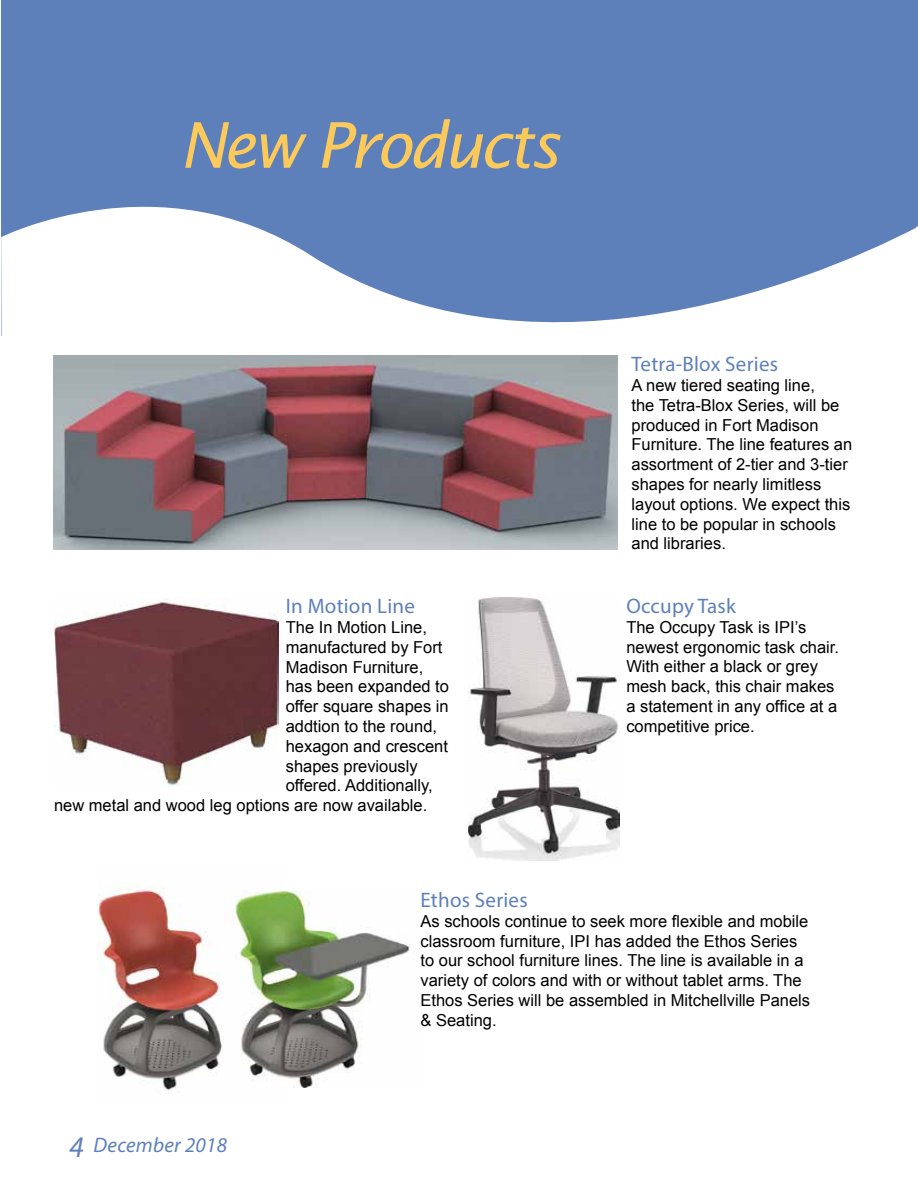
<style>
.page{position:relative;width:918px;height:1188px;background:#fff}
.page>*{position:absolute;margin:0;border:0;box-sizing:border-box;transform-origin:0 0}
.t1{font:italic 63px "Lucida Sans";letter-spacing:-.05em;color:#fcca5b}
.t2{font:21px "Myriad Pro";letter-spacing:.01em;color:#5d80ba}
.t3{font:italic 21px "Myriad Pro";letter-spacing:.01em;color:#5d80ba}
.t4{font:16.5px/19.8px "Arial";color:#000}
.s1{font-size:30px}
</style>
<div class="page">
<div style="left:1px;top:0;width:917px;height:336px;background:#5d80ba"></div>
<svg style="left:1px;top:206px;width:914px;height:187px;fill:#fff"></svg>
<svg style="left:915px;top:226px;width:3px;height:110px"></svg>
<img style="left:54px;top:599px;width:225px;height:187px">
<img style="left:54px;top:356px;width:564px;height:193px">
<img style="left:468px;top:598px;width:152px;height:263px">
<img style="left:98px;top:888px;width:126px;height:206px">
<img style="left:234px;top:891px;width:177px;height:196px">
<h1 class="t1" style="left:179px;top:109px;width:382px">New Products</h1>
<p class="t2" style="left:286px;top:593px;width:131px">In Motion Line</p>
<p class="t4" style="left:286px;top:618px;width:143px">The In Motion Line,</p>
<p class="t4" style="left:286px;top:637px;width:158px">manufactured by Fort</p>
<p class="t4" style="left:286px;top:657px;width:139px">Madison Furniture,</p>
<p class="t4" style="left:286px;top:677px;width:165px">has been expanded to</p>
<p class="t4" style="left:286px;top:697px;width:164px">offer square shapes in</p>
<p class="t4" style="left:286px;top:717px;width:153px">addtion to the round,</p>
<p class="t4" style="left:286px;top:736px;width:164px">hexagon and crescent</p>
<p class="t4" style="left:286px;top:756px;width:134px">shapes previously</p>
<p class="t4" style="left:286px;top:776px;width:149px">offered. Additionally,</p>
<p class="t4" style="left:54px;top:796px;width:375px">new metal and wood leg options are now available.</p>
<p class="t2" style="left:632px;top:351px;width:148px">Tetra-Blox Series</p>
<p class="t4" style="left:632px;top:376px;width:222px">A new tiered seating line,<br>the Tetra-Blox Series, will be produced in Fort Madison<br>Furniture. The line features an assortment of 2-tier and 3-tier shapes for nearly limitless layout options. We expect this line to be popular in schools and libraries.</p>
<p class="t2" style="left:626px;top:593px;width:111px">Occupy Task</p>
<p class="t4" style="left:626px;top:617px;width:214px">The Occupy Task is IPI’s newest ergonomic task chair.<br>With either a black or grey mesh back, this chair makes a statement in any office at a competitive price.</p>
<p class="t3" style="left:69px;top:1132px;width:159px"><span class="s1">4</span> December 2018</p>
<p class="t2" style="left:420px;top:887px;width:109px">Ethos Series</p>
<p class="t4" style="left:420px;top:911px;width:391px">As schools continue to seek more flexible and mobile classroom furniture, IPI has added the Ethos Series to our school furniture lines. The line is available in a variety of colors and with or without tablet arms. The Ethos Series will be assembled in Mitchellville Panels &amp; Seating.</p>
</div>
